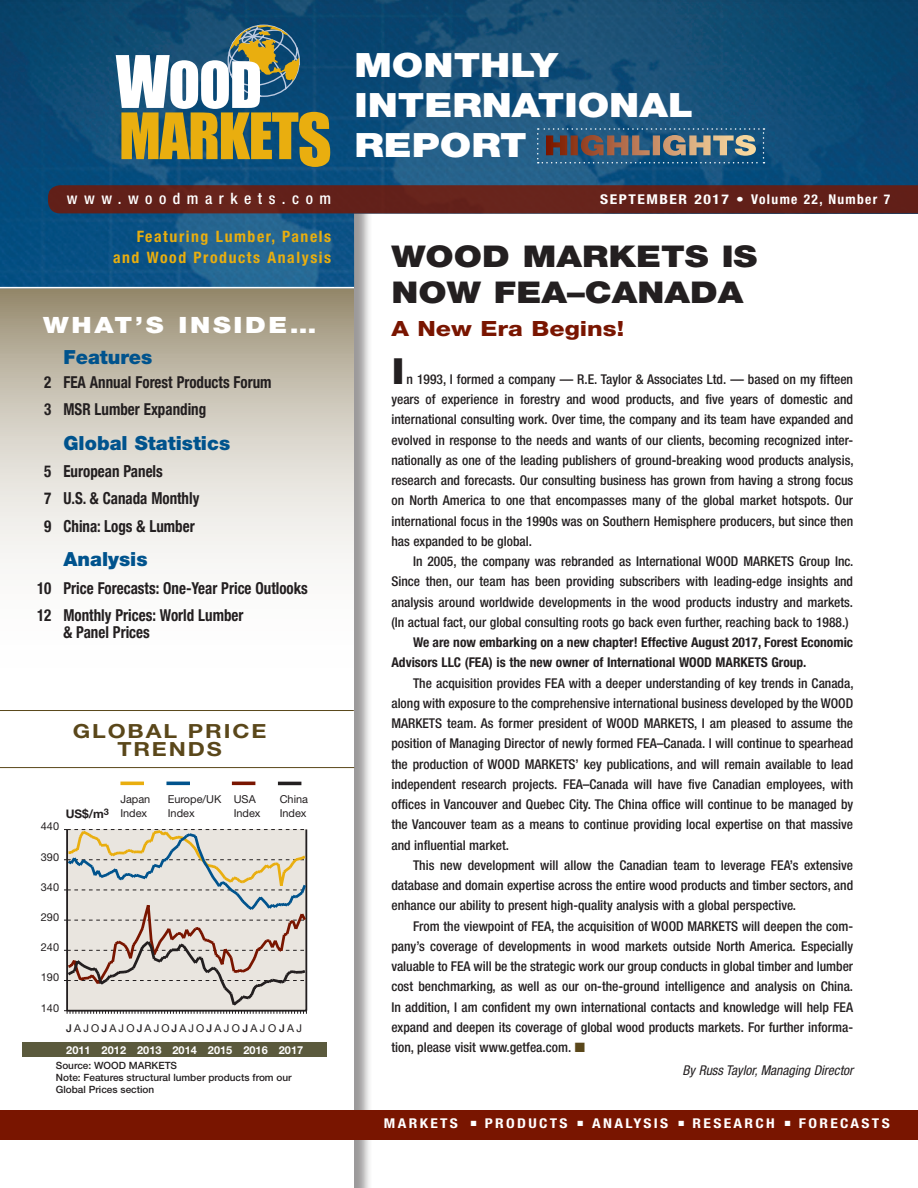
<style>
.page{position:relative;width:918px;height:1188px;background:#fff}
.page>*{position:absolute;margin:0;border:0;box-sizing:border-box;transform-origin:0 0}
.t1{font:800 36px "Helvetica Neue LT Std";color:#231f20;scale:1.18 1}
.t2{font:900 33.6px/40.2px "Helvetica Neue LT Std";color:#fff;scale:1.19 1}
.t3{font:900 30px/36px "Helvetica Neue LT Std";color:#231f20;scale:1.19 1}
.t4{font:900 22.5px "Helvetica Neue LT Std";letter-spacing:.1em;color:#fff;scale:1.18 1}
.t5{font:800 21px "Helvetica Neue LT Std";color:#791500;scale:1.19 1}
.t6{font:900 19.5px "Helvetica Neue LT Std";color:#00538d}
.t7{font:700 19.5px/18px "Helvetica Neue LT Std";letter-spacing:.08em;color:#5a471a;text-align:center;scale:1.18 1}
.t8{font:700 condensed 16.5px/27.3px "Helvetica Neue LT Std";color:#231f20;scale:.91 1}
.t9{font:700 condensed 16.5px/27.3px "Helvetica Neue";color:#231f20;scale:.91 1}
.t10{font:700 condensed 15.75px/20.5px "Helvetica Neue LT Std";color:#e9ae0f;text-align:right}
.t11{font:500 condensed 15.75px "Helvetica Neue";letter-spacing:.415em;color:#fff}
.t12{font:500 condensed 13.5px/20.2px "Helvetica Neue LT Std";color:#231f20;text-align:justify}
.t13{font:700 condensed 13.5px/20.2px "Helvetica Neue LT Std";color:#231f20}
.t14{font:700 condensed 13.5px "Helvetica Neue LT Std";letter-spacing:.15em;color:#fff;scale:1.15 1}
.t15{font:700 condensed 13.5px "Helvetica Neue LT Std";letter-spacing:.1em;color:#fff;scale:1.15 1}
.t16{font:italic condensed 13.5px "Helvetica Neue LT Std";color:#231f20}
.t17{font:700 11.85px "Helvetica Neue";color:#231f20}
.t18{font:10.95px/13.8px "Helvetica Neue LT Std";color:#231f20}
.t19{font:700 10.95px "Helvetica Neue";letter-spacing:.005em;color:#fff}
.t20{font:10.8px "Helvetica Neue LT Std";color:#231f20}
.t21{font:500 10.05px/11.9px "Helvetica Neue LT Std";color:#231f20}
.s1{color:#5a471a}
.s2{font-weight:500}
</style>
<div class="page">
<div style="left:2px;top:146px;width:371px;height:1042px;background:#231f20;opacity:.45"></div>
<div style="left:0;top:144px;width:354px;height:1044px;background:#fff"></div>
<div style="left:354px;top:1110px;width:564px;height:29px;background:#791500"></div>
<div style="left:0;top:1110px;width:354px;height:29px;background:#791500"></div>
<svg style="left:0;top:288px;width:354px;height:275px"></svg>
<img style="left:0;top:0;width:918px;height:288px">
<div style="left:48px;top:185px;width:870px;height:28px;background:#62201a"></div>
<hr style="left:0;top:287px;width:354px;height:1px;background:#fff">
<svg style="left:116px;top:24px;width:214px;height:143px"></svg>
<hr style="left:0;top:767px;width:354px;height:1px;background:#5a471a">
<hr style="left:0;top:710px;width:354px;height:1px;background:#5a471a">
<svg style="left:537px;top:128px;width:228px;height:36px"></svg>
<svg style="left:64px;top:829px;width:244px;height:185px"></svg>
<div style="left:22px;top:1043px;width:304px;height:14px;background:#5b5a3d"></div>
<div style="left:121px;top:782px;width:23px;height:3px;border:1px solid #e9ae0f"></div>
<div style="left:167px;top:782px;width:23px;height:3px;border:1px solid #00538d"></div>
<div style="left:232px;top:782px;width:23px;height:3px;border:1px solid #791500"></div>
<div style="left:278px;top:782px;width:23px;height:3px;border:1px solid #231f20"></div>
<h2 class="t2" style="left:354px;top:45px;width:286px">MONTHLY<br>INTERNATIONAL<br>REPORT</h2>
<p class="t11" style="left:67px;top:189px;width:266px">www.woodmarkets.com</p>
<p class="t15" style="left:600px;top:191px;width:254px">september 2017 • Volume 22, Number 7</p>
<p class="t10" style="left:113px;top:226px;width:220px">Featuring Lumber, Panels and Wood Products Analysis</p>
<h3 class="t3" style="left:391px;top:238px;width:53px">WOOD</h3>
<h3 class="t3" style="left:523px;top:238px;width:116px">MARKETS</h3>
<h3 class="t3" style="left:391px;top:238px;width:309px;text-indent:330px">IS<br>NOW FEA–CANADA</h3>
<h3 class="t5" style="left:391px;top:316px;width:197px">A New Era Begins!</h3>
<h1 class="t1" style="left:391px;top:349px;width:13px">I</h1>
<h3 class="t4" style="left:43px;top:312px;width:233px">WHAT’S INSIDE…</h3>
<h3 class="t6" style="left:63px;top:345px;width:90px">FEATURES</h3>
<p class="t8" style="left:44px;top:368px;width:19px">2 FEA</p>
<p class="t8" style="left:90px;top:368px;width:201px">Annual Forest Products Forum</p>
<p class="t8" style="left:44px;top:395px;width:20px">3 MSR</p>
<p class="t8" style="left:95px;top:395px;width:124px">Lumber Expanding</p>
<h3 class="t6" style="left:63px;top:431px;width:168px">GLOBAL STATISTICS</h3>
<p class="t9" style="left:44px;top:457px;width:172px">5 European Panels<br>7 U.S. &amp; Canada Monthly<br>9 China: Logs &amp; Lumber</p>
<h3 class="t6" style="left:23px;top:548px;width:20px">A</h3>
<h3 class="t6" style="left:78px;top:548px;width:72px">NALYSIS</h3>
<p class="t8" style="left:37px;top:574px;width:299px">10 Price Forecasts: One-Year Price Outlooks<br>12 Monthly Prices: World Lumber</p>
<p class="t8" style="left:63px;top:618px;width:96px">&amp; Panel Prices</p>
<p class="t12" style="left:391px;top:369px;width:464px;text-indent:15px">n 1993, I formed a company — R.E. Taylor &amp; Associates Ltd. — based on my fifteen years of experience in forestry and wood products, and five years of domestic and international consulting work. Over time, the company and its team have expanded and evolved in response to the needs and wants of our clients, becoming recognized inter&shy;nationally as one of the leading publishers of ground-breaking wood products analysis, research and forecasts. Our consulting business has grown from having a strong focus on North America to one that encompasses many of the global market hotspots. Our international focus in the 1990s was on Southern Hemisphere producers, but since then has expanded to be global.</p>
<p class="t12" style="left:391px;top:551px;width:463px;text-indent:22px">In 2005, the company was rebranded as International WOOD MARKETS Group Inc.<br>Since then, our team has been providing subscribers with leading-edge insights and analysis around worldwide developments in the wood products industry and markets. (In actual fact, our global consulting roots go back even further, reaching back to 1988.)</p>
<p class="t13" style="left:391px;top:632px;width:463px;text-indent:22px">We are now embarking on a new chapter! Effective August 2017, Forest Economic<br>Advisors LLC</p>
<p class="t13" style="left:465px;top:652px;width:233px">(FEA) is the new owner of International WOOD</p>
<p class="t13" style="left:716px;top:652px;width:9px">MARKETS</p>
<p class="t13" style="left:771px;top:652px;width:36px">Group.</p>
<p class="t12" style="left:391px;top:673px;width:464px;text-indent:22px">The acquisition provides FEA with a deeper understanding of key trends in Canada, along with exposure to the comprehensive international business developed by the WOOD MARKETS team. As former president of WOOD MARKETS, I am pleased to assume the position of Managing Director of newly formed FEA–Canada. I will continue to spearhead the production of WOOD MARKETS’ key publications, and will remain available to lead independent research projects. FEA–Canada will have five Canadian employees, with offices in Vancouver and Quebec City. The China office will continue to be managed by the Vancouver team as a means to continue providing local expertise on that massive and influential market.</p>
<p class="t12" style="left:391px;top:855px;width:463px;text-indent:22px">This new development will allow the Canadian team to leverage FEA’s extensive database and domain expertise across the entire wood products and timber sectors, and enhance our ability to present high-quality analysis with a global perspective.</p>
<p class="t12" style="left:391px;top:916px;width:463px;text-indent:22px">From the viewpoint of FEA, the acquisition of WOOD MARKETS will deepen the com&shy;pany’s coverage of developments in wood markets outside North America. Especially valuable to FEA will be the strategic work our group conducts in global timber and lumber cost benchmarking, as well as our on-the-ground intelligence and analysis on China.<br>In addition, I am confident my own international contacts and knowledge will help FEA expand and deepen its coverage of global wood products markets. For further informa&shy;tion, please visit www.getfea.com. <span class="s1">■</span></p>
<p class="t16" style="left:683px;top:1062px;width:172px">By Russ Taylor, Managing Director</p>
<h3 class="t7" style="left:73px;top:721px;width:165px">GLOBAL PRICE<br>TRENDS</h3>
<p class="t18" style="left:120px;top:792px;width:31px">Japan<br>Index</p>
<p class="t18" style="left:168px;top:792px;width:55px">Europe/UK<br>Index</p>
<p class="t18" style="left:234px;top:792px;width:28px">USA<br>Index</p>
<p class="t18" style="left:280px;top:792px;width:30px">China<br>Index</p>
<p class="t17" style="left:66px;top:807px;width:45px">US$/m<sup>3</sup></p>
<p class="t18" style="left:41px;top:819px;width:20px">440</p>
<p class="t18" style="left:41px;top:850px;width:20px">390</p>
<p class="t18" style="left:41px;top:880px;width:20px">340</p>
<p class="t18" style="left:41px;top:910px;width:20px">290</p>
<p class="t18" style="left:41px;top:940px;width:20px">240</p>
<p class="t18" style="left:41px;top:970px;width:20px">190</p>
<p class="t18" style="left:41px;top:1001px;width:20px">140</p>
<p class="t20" style="left:66px;top:1022px;width:237px"><span class="s2">J</span> A J O<span class="s2">J</span> A J O<span class="s2">J</span> A J O<span class="s2">J</span> A J O<span class="s2">J</span> A J O<span class="s2">J</span> A J O <span class="s2">J</span> A J</p>
<p class="t19" style="left:66px;top:1043px;width:238px">2011 2012 2013 2014 2015 2016 2017</p>
<p class="t21" style="left:56px;top:1060px;width:237px">Source: WOOD MARKETS<br>Note: Features structural lumber products from our<br>Global Prices section</p>
<p class="t14" style="left:384px;top:1115px;width:161px">markets ■ products</p>
<p class="t14" style="left:578px;top:1115px;width:80px">■ analysis</p>
<p class="t14" style="left:678px;top:1115px;width:85px">■ research</p>
<p class="t14" style="left:785px;top:1115px;width:93px">■ forecasts</p>
</div>
